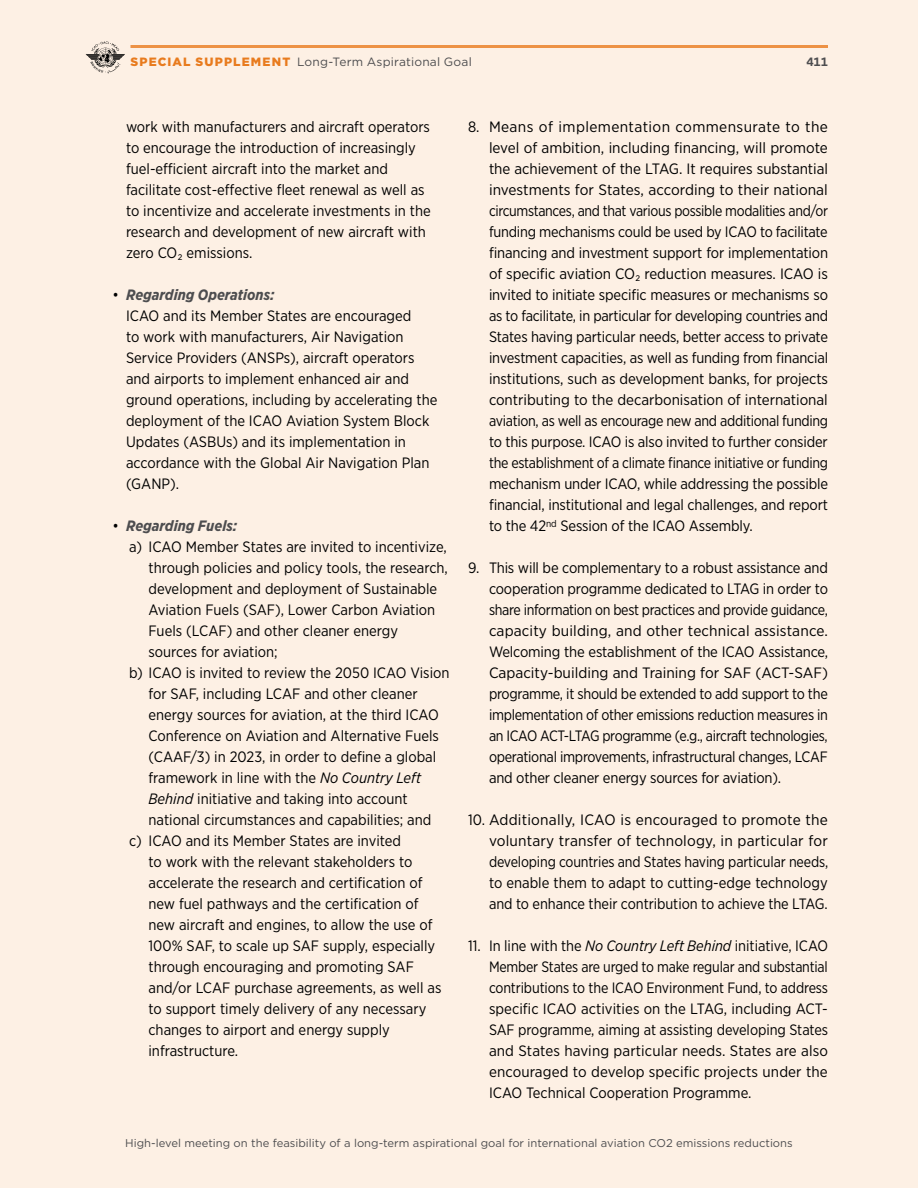
<style>
.page{position:relative;width:918px;height:1188px;background:#fdf0e4}
.page>*{position:absolute;margin:0;border:0;box-sizing:border-box;transform-origin:0 0}
.t1{font:15px/21px "Gotham Narrow";color:#000}
.t2{font:italic 700 15px "Gotham Narrow";color:#4d4d4f}
.t3{font:12px "Gotham";letter-spacing:.015em;color:#4d4d4f}
.t4{font:700 12px "Gotham";color:#4d4d4f}
.t5{font:11.25px "Gotham";color:#4d4d4f}
.s1{font-weight:900;color:#e87b1e}
.s2{font-weight:700;font-style:italic;color:#4d4d4f}
.s3{font-weight:400;font-style:normal;color:#000}
.s4{font-style:italic}
</style>
<div class="page">
<svg style="left:86px;top:41px;width:39px;height:33px"></svg>
<hr style="left:130px;top:45px;width:698px;height:3px;background:#ed9245">
<p class="t3" style="left:130px;top:54px;width:343px"><span class="s1">SPECIAL SUPPLEMENT</span> Long-Term Aspirational Goal</p>
<p class="t4" style="left:806px;top:54px;width:23px">411</p>
<p class="t1" style="left:126px;top:116px;width:306px">work with manufacturers and aircraft operators to encourage the introduction of increasingly fuel-efficient aircraft into the market and facilitate cost-effective fleet renewal as well as to incentivize and accelerate investments in the research and development of new aircraft with zero CO2 emissions.</p>
<p class="t1" style="left:126px;top:284px;width:313px;text-indent:-14px">• <span class="s2">Regarding Operations:<br></span>ICAO and its Member States are encouraged<br>to work with manufacturers, Air Navigation Service Providers (ANSPs), aircraft operators and airports to implement enhanced air and ground operations, including by accelerating the deployment of the ICAO Aviation System Block Updates (ASBUs) and its implementation in accordance with the Global Air Navigation Plan (GANP).</p>
<p class="t2" style="left:112px;top:516px;width:126px"><span class="s3">•</span> Regarding Fuels:</p>
<p class="t1" style="left:148px;top:536px;width:301px;text-indent:-20px">a) ICAO Member States are invited to incentivize, through policies and policy tools, the research, development and deployment of Sustainable Aviation Fuels (SAF), Lower Carbon Aviation Fuels (LCAF) and other cleaner energy sources for aviation;</p>
<p class="t1" style="left:148px;top:662px;width:303px;text-indent:-20px">b) ICAO is invited to review the 2050 ICAO Vision for SAF, including LCAF and other cleaner energy sources for aviation, at the third ICAO Conference on Aviation and Alternative Fuels (CAAF/3) in 2023, in order to define a global framework in line with the <span class="s4">No Country Left Behind</span> initiative and taking into account national circumstances and capabilities; and</p>
<p class="t1" style="left:148px;top:830px;width:294px;text-indent:-20px">c) ICAO and its Member States are invited<br>to work with the relevant stakeholders to accelerate the research and certification of new fuel pathways and the certification of new aircraft and engines, to allow the use of 100% SAF, to scale up SAF supply, especially through encouraging and promoting SAF and/or LCAF purchase agreements, as well as to support timely delivery of any necessary changes to airport and energy supply infrastructure.</p>
<p class="t1" style="left:489px;top:116px;width:341px;text-align:justify;text-indent:-21px">8. Means of implementation commensurate to the level of ambition, including financing, will promote the achievement of the LTAG. It requires substantial investments for States, according to their national circumstances, and that various possible modalities and/or funding mechanisms could be used by ICAO to facilitate financing and investment support for implementation of specific aviation CO2 reduction measures. ICAO is invited to initiate specific measures or mechanisms so as to facilitate, in particular for developing countries and States having particular needs, better access to private investment capacities, as well as funding from financial institutions, such as development banks, for projects contributing to the decarbonisation of international aviation, as well as encourage new and additional funding to this purpose. ICAO is also invited to further consider the establishment of a climate finance initiative or funding mechanism under ICAO, while addressing the possible financial, institutional and legal challenges, and report to the 42<sup>nd</sup> Session of the ICAO Assembly.</p>
<p class="t1" style="left:489px;top:557px;width:341px;text-align:justify;text-indent:-21px">9. This will be complementary to a robust assistance and cooperation programme dedicated to LTAG in order to share information on best practices and provide guidance, capacity building, and other technical assistance.<br>Welcoming the establishment of the ICAO Assistance, Capacity-building and Training for SAF (ACT-SAF) programme, it should be extended to add support to the implementation of other emissions reduction measures in an ICAO ACT-LTAG programme (e.g., aircraft technologies, operational improvements, infrastructural changes, LCAF and other cleaner energy sources for aviation).</p>
<p class="t1" style="left:489px;top:809px;width:341px;text-align:justify;text-indent:-21px">10. Additionally, ICAO is encouraged to promote the voluntary transfer of technology, in particular for developing countries and States having particular needs, to enable them to adapt to cutting-edge technology and to enhance their contribution to achieve the LTAG.</p>
<p class="t1" style="left:489px;top:935px;width:341px;text-align:justify;text-indent:-21px">11. In line with the <span class="s4">No Country Left Behind</span> initiative, ICAO Member States are urged to make regular and substantial contributions to the ICAO Environment Fund, to address specific ICAO activities on the LTAG, including ACT-SAF programme, aiming at assisting developing States and States having particular needs. States are also encouraged to develop specific projects under the ICAO Technical Cooperation Programme.</p>
<p class="t5" style="left:125px;top:1136px;width:669px">High-level meeting on the feasibility of a long-term aspirational goal for international aviation CO2 emissions reductions</p>
</div>
